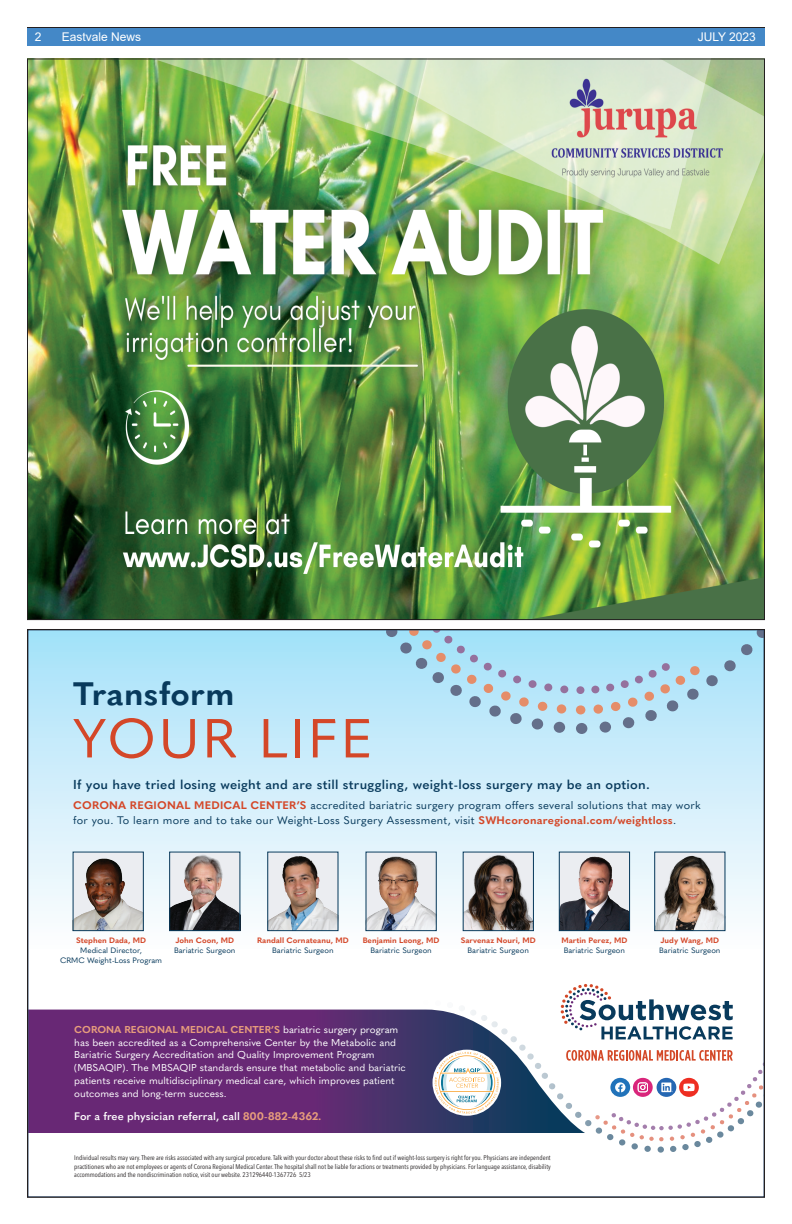
<style>
.page{position:relative;width:792px;height:1224px;background:#fff}
.page>*{position:absolute;margin:0;border:0;box-sizing:border-box;transform-origin:0 0}
.t1{font:54.2px "Quasimoda";letter-spacing:.05em;color:#d44728;scale:1.04 1}
.t2{font:700 32.1px "Quasimoda";letter-spacing:.01em;color:#083a5c;scale:1.04 1}
.t3{font:600 12.8px "Quasimoda";letter-spacing:.02em;color:#083a5c;scale:1.04 1}
.t4{font:12px "Arial";color:#fff}
.t5{font:10.8px/14.8px "Quasimoda";letter-spacing:.02em;color:#083a5c;scale:1.04 1}
.t6{font:600 10.8px "Quasimoda";color:#fff;scale:1.04 1}
.t7{font:9.9px/12.8px "Quasimoda";color:#fff;scale:1.04 1}
.t8{font:7.7px/9.9px "Quasimoda";color:#083a5c;text-align:center;scale:1.04 1}
.t9{font:700 7.7px "Quasimoda";color:#d44728;scale:1.04 1}
.t10{font:condensed 6.7px/8.6px "Avenir Next LT Pro";color:#231f20;text-align:justify;scale:1.04 1}
.s1{font-weight:700;color:#d44728}
.s2{font-weight:700;color:#e79d7c}
</style>
<div class="page">
<div style="left:27px;top:27px;width:738px;height:18px;background:#231f20"></div>
<div style="left:27px;top:28px;width:738px;height:18px;background:#4488c7"></div>
<div style="left:28px;top:629px;width:736px;height:322px;background:linear-gradient(to bottom,#a7e3fb,#f7f6f7)"></div>
<svg style="left:30px;top:1010px;width:404px;height:123px;background:#602a72"></svg>
<img style="left:465px;top:854px;width:67px;height:75px">
<div style="left:463px;top:852px;width:71px;height:79px;border:1px solid #083a5c"></div>
<img style="left:75px;top:854px;width:66px;height:75px">
<img style="left:368px;top:854px;width:66px;height:75px">
<img style="left:172px;top:854px;width:66px;height:75px">
<div style="left:170px;top:852px;width:70px;height:79px;border:1px solid #083a5c"></div>
<img style="left:270px;top:854px;width:66px;height:75px">
<img style="left:561px;top:854px;width:67px;height:75px">
<div style="left:559px;top:852px;width:71px;height:79px;border:1px solid #083a5c"></div>
<img style="left:657px;top:854px;width:66px;height:75px">
<svg style="left:434px;top:984px;width:328px;height:169px"></svg>
<svg style="left:756px;top:631px;width:6px;height:7px"></svg>
<svg style="left:386px;top:631px;width:183px;height:102px;background:#afd9ec"></svg>
<svg style="left:576px;top:644px;width:177px;height:90px;background:#b1daec"></svg>
<img style="left:29px;top:60px;width:734px;height:558px">
<h3 class="t4" style="left:35px;top:29px;width:8px">2</h3>
<h3 class="t4" style="left:62px;top:29px;width:81px">Eastvale News</h3>
<h3 class="t4" style="left:698px;top:29px;width:60px">JULY 2023</h3>
<h2 class="t2" style="left:73px;top:669px;width:156px">Transform</h2>
<h1 class="t1" style="left:73px;top:697px;width:290px">YOUR LIFE</h1>
<h3 class="t3" style="left:73px;top:775px;width:556px">If you have tried losing weight and are still struggling, weight-loss surgery may be an option.</h3>
<h3 class="t5" style="left:73px;top:797px;width:605px"><span class="s1">CORONA REGIONAL MEDICAL CENTER’S</span> accredited bariatric surgery program offers several solutions that may work for you. To learn more and to take our Weight-Loss Surgery Assessment, visit <span class="s1">SWHcoronaregional.com/weightloss</span>.</h3>
<p class="t9" style="left:76px;top:935px;width:69px">Stephen Dada, MD</p>
<p class="t8" style="left:60px;top:945px;width:100px">Medical Director,<br>CRMC Weight-Loss Program</p>
<p class="t9" style="left:175px;top:935px;width:58px">John Coon, MD</p>
<p class="t8" style="left:174px;top:945px;width:61px">Bariatric Surgeon</p>
<p class="t9" style="left:257px;top:935px;width:90px">Randall Cornateanu, MD</p>
<p class="t8" style="left:272px;top:945px;width:61px">Bariatric Surgeon</p>
<p class="t9" style="left:363px;top:935px;width:75px">Benjamin Leong, MD</p>
<p class="t8" style="left:370px;top:945px;width:61px">Bariatric Surgeon</p>
<p class="t9" style="left:461px;top:935px;width:74px">Sarvenaz Nouri, MD</p>
<p class="t8" style="left:468px;top:945px;width:61px">Bariatric Surgeon</p>
<p class="t9" style="left:561px;top:935px;width:65px">Martin Perez, MD</p>
<p class="t8" style="left:564px;top:945px;width:61px">Bariatric Surgeon</p>
<p class="t9" style="left:661px;top:935px;width:58px">Judy Wang, MD</p>
<p class="t8" style="left:659px;top:945px;width:61px">Bariatric Surgeon</p>
<p class="t7" style="left:74px;top:1022px;width:320px"><span class="s2">CORONA REGIONAL MEDICAL CENTER’S</span> bariatric surgery program has been accredited as a Comprehensive Center by the Metabolic and Bariatric Surgery Accreditation and Quality Improvement Program (MBSAQIP). The MBSAQIP standards ensure that metabolic and bariatric patients receive multidisciplinary medical care, which improves patient outcomes and long-term success.</p>
<h3 class="t6" style="left:74px;top:1108px;width:239px">For a free physician referral, call <span class="s2">800-882-4362.</span></h3>
<p class="t10" style="left:74px;top:1153px;width:460px">Individual results may vary. There are risks associated with any surgical procedure. Talk with your doctor about these risks to find out if weight-loss surgery is right for you. Physicians are independent practitioners who are not employees or agents of Corona Regional Medical Center. The hospital shall not be liable for actions or treatments provided by physicians. For language assistance, disability accommodations and the nondiscrimination notice, visit our website. 231296440-1367726 5/23</p>
</div>
